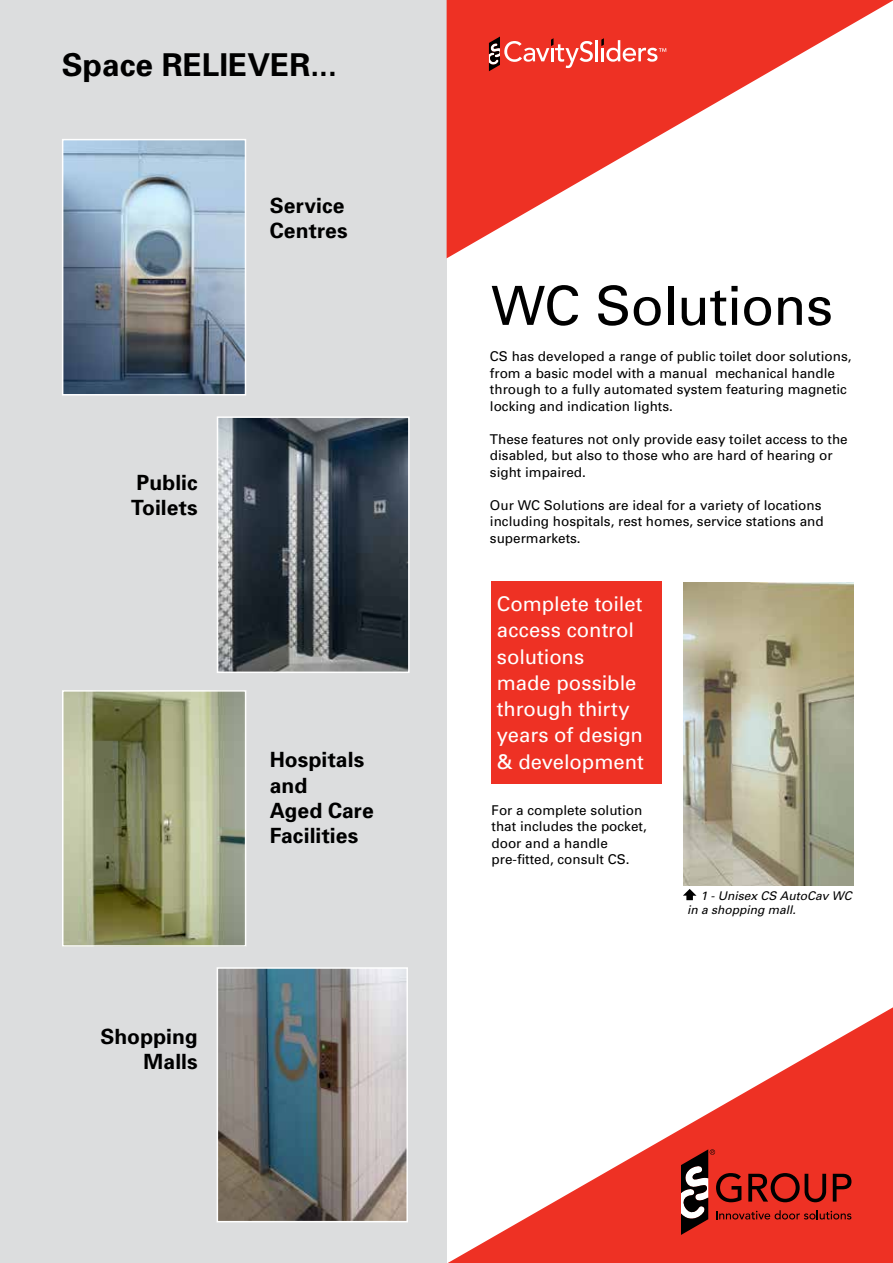
<style>
.page{position:relative;width:893px;height:1263px;background:#fff}
.page>*{position:absolute;margin:0;border:0;box-sizing:border-box;transform-origin:0 0}
.t1{font:54px "Univers";letter-spacing:-.015em;color:#000}
.t2{font:700 31.5px "Univers";color:#000}
.t3{font:700 21px/25.2px "Univers";letter-spacing:.005em;color:#000}
.t4{font:20.25px/26.2px "Univers";color:#fff}
.t5{font:13.5px/16.5px "Univers";color:#000}
.t6{font:italic 12px/13.5px "Univers";color:#000}
</style>
<div class="page">
<div style="left:0;top:0;width:446px;height:1263px;background:#dcddde"></div>
<img style="left:65px;top:142px;width:178px;height:250px">
<div style="left:62px;top:139px;width:184px;height:256px;border:2px solid #fff"></div>
<img style="left:65px;top:693px;width:178px;height:251px">
<div style="left:62px;top:690px;width:184px;height:257px;border:2px solid #fff"></div>
<img style="left:220px;top:970px;width:185px;height:249px">
<div style="left:217px;top:967px;width:191px;height:255px;border:2px solid #fff"></div>
<img style="left:220px;top:419px;width:187px;height:251px">
<div style="left:217px;top:416px;width:193px;height:257px;border:2px solid #fff"></div>
<svg style="left:446px;top:1005px;width:447px;height:258px"></svg>
<svg style="left:447px;top:0;width:446px;height:258px"></svg>
<hr style="left:596px;top:40px;width:2px;height:21px;background:#fff">
<svg style="left:489px;top:37px;width:104px;height:34px;background:#e2554b"></svg>
<svg style="left:601px;top:38px;width:65px;height:24px"></svg>
<svg style="left:681px;top:1149px;width:170px;height:86px;background:#bf3026"></svg>
<img style="left:683px;top:583px;width:170px;height:303px">
<div style="left:492px;top:581px;width:170px;height:202px;background:#ee3124"></div>
<svg style="left:683px;top:889px;width:13px;height:11px"></svg>
<h2 class="t2" style="left:62px;top:46px;width:276px">Space RELIEVER...</h2>
<h3 class="t3" style="left:270px;top:192px;width:79px">Service<br>Centres</h3>
<h3 class="t3" style="left:131px;top:470px;width:68px">Public<br>Toilets</h3>
<h3 class="t3" style="left:270px;top:747px;width:106px">Hospitals and<br>Aged Care<br>Facilities</h3>
<h3 class="t3" style="left:100px;top:1023px;width:99px;text-align:right">Shopping<br>Malls</h3>
<h1 class="t1" style="left:491px;top:274px;width:343px">WC Solutions</h1>
<p class="t5" style="left:490px;top:348px;width:363px">CS has developed a range of public toilet door solutions, from a basic model with a manual mechanical handle through to a fully automated system featuring magnetic locking and indication lights.</p>
<p class="t5" style="left:490px;top:431px;width:359px">These features not only provide easy toilet access to the disabled, but also to those who are hard of hearing or sight impaired.</p>
<p class="t5" style="left:490px;top:497px;width:335px">Our WC Solutions are ideal for a variety of locations including hospitals, rest homes, service stations and supermarkets.</p>
<h3 class="t4" style="left:497px;top:591px;width:148px">Complete toilet access control solutions<br>made possible through thirty years of design &amp; development</h3>
<p class="t5" style="left:492px;top:802px;width:157px">For a complete solution that includes the pocket, door and a handle pre-fitted, consult CS.</p>
<p class="t6" style="left:687px;top:889px;width:166px;text-indent:13px">1 - Unisex CS AutoCav WC in a shopping mall.</p>
</div>
